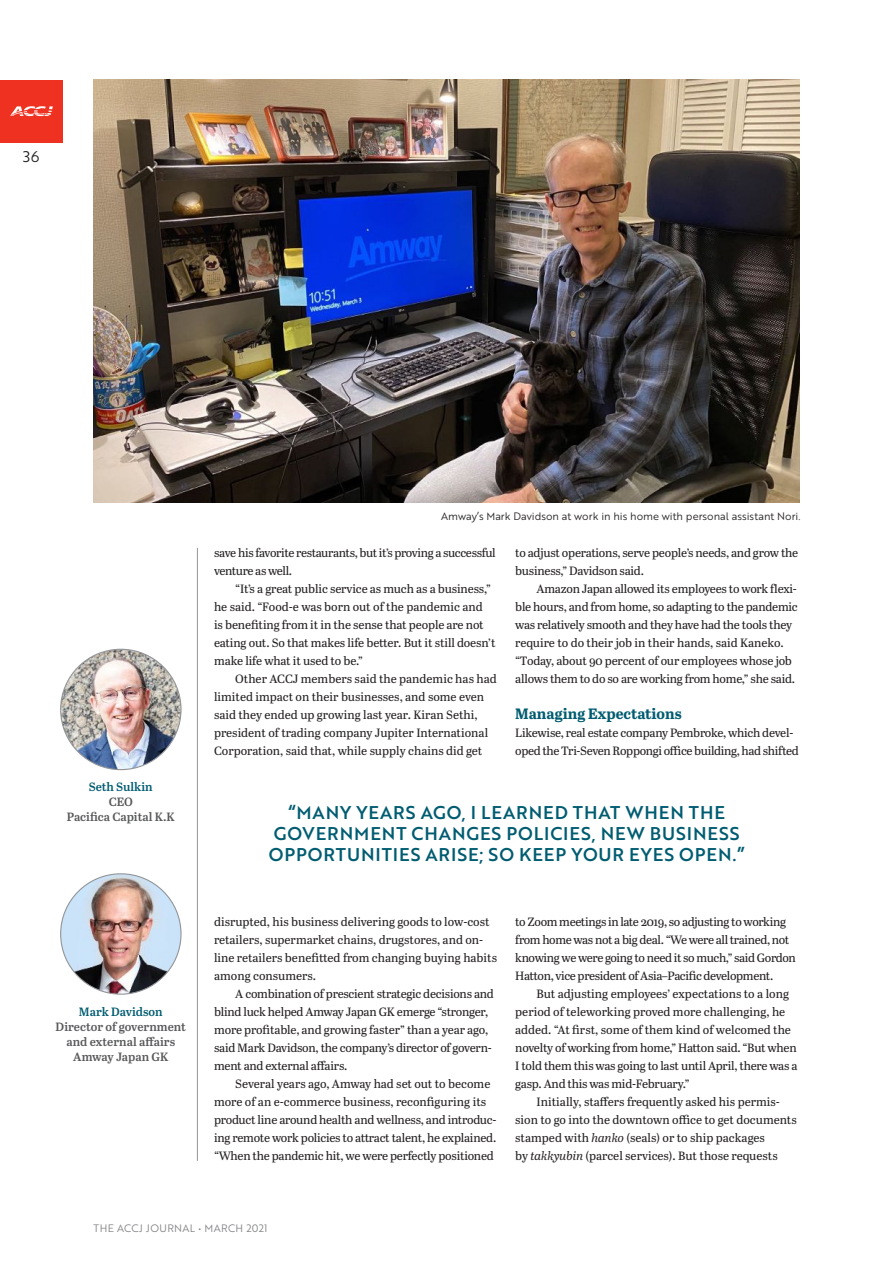
<style>
.page{position:relative;width:893px;height:1263px;background:#fff}
.page>*{position:absolute;margin:0;border:0;box-sizing:border-box;transform-origin:0 0}
.t1{font:18px/21px "Brother 1816 Medium";letter-spacing:.05em;color:#015c71;text-align:center}
.t2{font:700 15px "Abril Text";color:#015c71}
.t3{font:15px "Brother 1816 Book";color:#231f20}
.t4{font:12px/18px "Abril Text";letter-spacing:-.02em;color:#231f20}
.t5{font:12px/18px "Abril Text";color:#231f20}
.t6{font:600 12px/15px "Abril Text";color:#57585a;text-align:center}
.t7{font:600 12px "Abril Text";color:#015c71}
.t8{font:10.5px "Brother 1816 Book";color:#231f20}
.t9{font:10.5px "Brother 1816 Book";letter-spacing:.035em;color:#808285}
.s1{font-style:italic}
</style>
<div class="page">
<div style="left:0;top:80px;width:63px;height:63px;background:#ef3122"></div>
<svg style="left:10px;top:106px;width:43px;height:10px"></svg>
<img style="left:61px;top:874px;width:120px;height:120px;border-radius:60px">
<img style="left:61px;top:649px;width:120px;height:121px;border-radius:60px">
<hr style="left:197px;top:548px;width:1px;height:613px;background:#939598">
<img style="left:94px;top:80px;width:705px;height:423px">
<p class="t3" style="left:23px;top:146px;width:18px">36</p>
<p class="t8" style="left:441px;top:508px;width:361px">Amway’s Mark Davidson at work in his home with personal assistant Nori.</p>
<p class="t7" style="left:89px;top:778px;width:66px">Seth Sulkin</p>
<p class="t6" style="left:67px;top:793px;width:109px">CEO<br>Pacifica Capital K.K</p>
<p class="t7" style="left:79px;top:1003px;width:85px">Mark Davidson</p>
<p class="t6" style="left:56px;top:1018px;width:132px">Director of government and external affairs<br>Amway Japan GK</p>
<p class="t4" style="left:214px;top:543px;width:283px">save his favorite restaurants, but it’s proving a successful venture as well.</p>
<p class="t4" style="left:214px;top:579px;width:283px;text-indent:21px">“It’s a great public service as much as a business,” he said. “Food-e was born out of the pandemic and<br>is benefiting from it in the sense that people are not eating out. So that makes life better. But it still doesn’t make life what it used to be.”</p>
<p class="t5" style="left:214px;top:669px;width:284px;text-indent:21px">Other ACCJ members said the pandemic has had limited impact on their businesses, and some even said they ended up growing last year. Kiran Sethi, president of trading company Jupiter International Corporation, said that, while supply chains did get</p>
<p class="t4" style="left:515px;top:543px;width:285px">to adjust operations, serve people’s needs, and grow the business,” Davidson said.</p>
<p class="t4" style="left:515px;top:579px;width:284px;text-indent:21px">Amazon Japan allowed its employees to work flexi&shy;ble hours, and from home, so adapting to the pandemic was relatively smooth and they have had the tools they require to do their job in their hands, said Kaneko. “Today, about 90 percent of our employees whose job allows them to do so are working from home,” she said.</p>
<p class="t2" style="left:515px;top:702px;width:168px">Managing Expectations</p>
<p class="t4" style="left:515px;top:723px;width:285px">Likewise, real estate company Pembroke, which devel&shy;oped the Tri-Seven Roppongi office building, had shifted</p>
<h1 class="t1" style="left:269px;top:802px;width:477px">“MANY YEARS AGO, I LEARNED THAT WHEN THE<br>GOVERNMENT CHANGES POLICIES, NEW BUSINESS<br>OPPORTUNITIES ARISE; SO KEEP YOUR EYES OPEN.”</h1>
<p class="t5" style="left:214px;top:912px;width:285px">disrupted, his business delivering goods to low-cost retailers, supermarket chains, drugstores, and on&shy;line retailers benefitted from changing buying habits among consumers.</p>
<p class="t4" style="left:214px;top:984px;width:281px;text-indent:21px">A combination of prescient strategic decisions and blind luck helped Amway Japan GK emerge “stronger, more profitable, and growing faster” than a year ago, said Mark Davidson, the company’s director of govern&shy;ment and external affairs.</p>
<p class="t4" style="left:214px;top:1074px;width:284px;text-indent:21px">Several years ago, Amway had set out to become more of an e-commerce business, reconfiguring its product line around health and wellness, and introduc&shy;ing remote work policies to attract talent, he explained. “When the pandemic hit, we were perfectly positioned</p>
<p class="t4" style="left:515px;top:912px;width:282px">to Zoom meetings in late 2019, so adjusting to working from home was not a big deal. “We were all trained, not knowing we were going to need it so much,” said Gordon Hatton, vice president of Asia–Pacific development.</p>
<p class="t4" style="left:515px;top:984px;width:284px;text-indent:21px">But adjusting employees’ expectations to a long period of teleworking proved more challenging, he added. “At first, some of them kind of welcomed the novelty of working from home,” Hatton said. “But when I told them this was going to last until April, there was a gasp. And this was mid-February.”</p>
<p class="t5" style="left:515px;top:1092px;width:283px;text-indent:21px">Initially, staffers frequently asked his permis&shy;sion to go into the downtown office to get documents stamped with <span class="s1">hanko</span> (seals) or to ship packages<br>by <span class="s1">takkyubin</span> (parcel services). But those requests</p>
<p class="t9" style="left:94px;top:1220px;width:176px">THE ACCJ JOURNAL • MARCH 2021</p>
</div>
